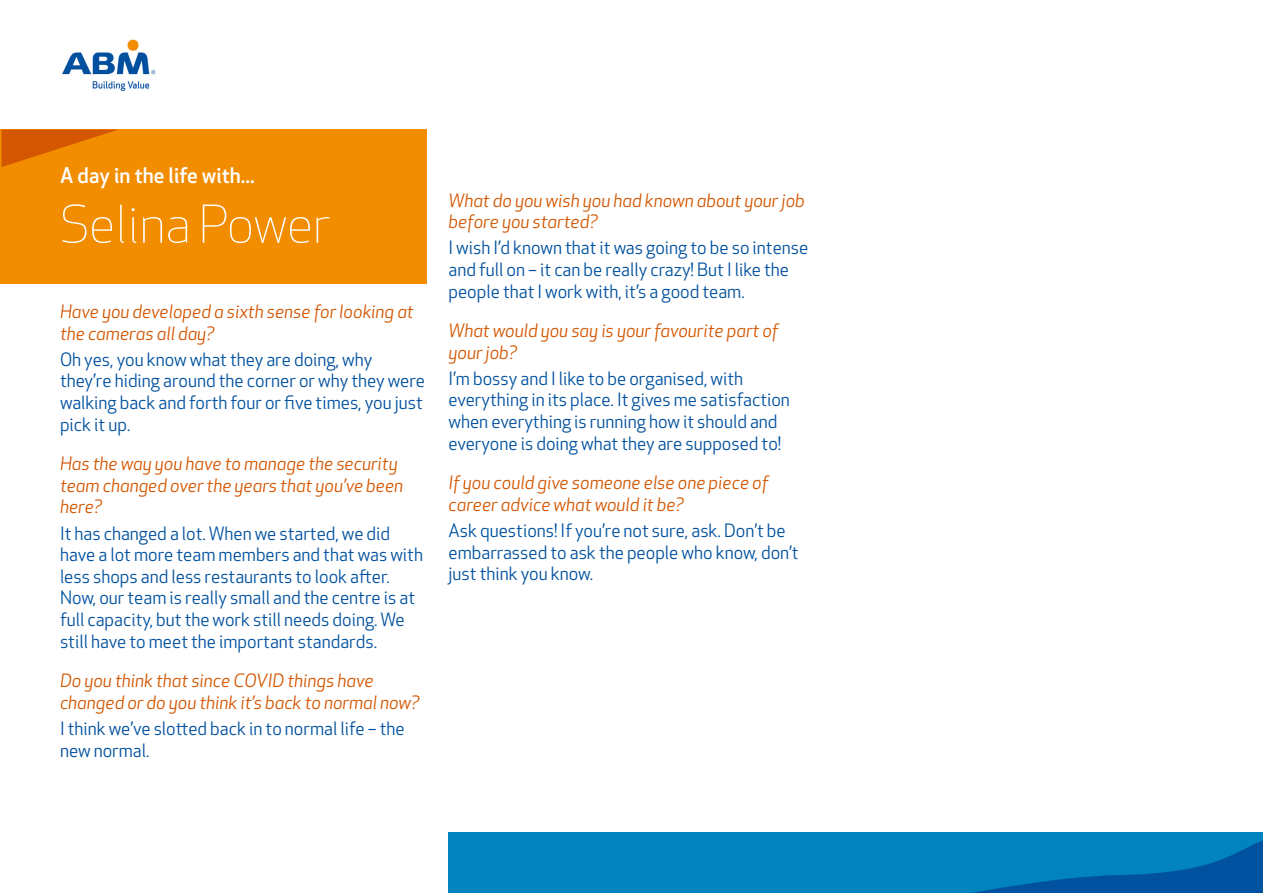
<style>
.page{position:relative;width:1263px;height:893px;background:#fff}
.page>*{position:absolute;margin:0;border:0;box-sizing:border-box;transform-origin:0 0}
.t1{font:300 51px "Apex New";color:#fff}
.t2{font:500 21px "Apex New";color:#fff}
.t3{font:18px/21.6px "Apex New";color:#00519f}
.t4{font:italic 18px/21.6px "Apex New";color:#d55601}
</style>
<div class="page">
<div style="left:0;top:130px;width:426px;height:154px;background:#f28d00"></div>
<div style="left:448px;top:833px;width:815px;height:60px;background:#0083be"></div>
<svg style="left:2px;top:130px;width:115px;height:37px"></svg>
<svg style="left:973px;top:840px;width:290px;height:53px"></svg>
<img style="left:62px;top:39px;width:94px;height:52px">
<p class="t2" style="left:60px;top:161px;width:196px">A day in the life with...</p>
<h1 class="t1" style="left:60px;top:193px;width:273px">Selina Power</h1>
<p class="t4" style="left:60px;top:301px;width:355px">Have you developed a sixth sense for looking at the cameras all day?</p>
<p class="t3" style="left:60px;top:349px;width:367px">Oh yes, you know what they are doing, why they’re hiding around the corner or why they were walking back and forth four or five times, you just pick it up.</p>
<p class="t4" style="left:60px;top:453px;width:345px">Has the way you have to manage the security team changed over the years that you’ve been here?</p>
<p class="t3" style="left:60px;top:522px;width:364px">It has changed a lot. When we started, we did have a lot more team members and that was with less shops and less restaurants to look after.<br>Now, our team is really small and the centre is at full capacity, but the work still needs doing. We still have to meet the important standards.</p>
<p class="t4" style="left:60px;top:670px;width:361px">Do you think that since COVID things have changed or do you think it’s back to normal now?</p>
<p class="t3" style="left:60px;top:718px;width:346px">I think we’ve slotted back in to normal life – the new normal.</p>
<p class="t4" style="left:448px;top:189px;width:358px">What do you wish you had known about your job before you started?</p>
<p class="t3" style="left:448px;top:237px;width:361px">I wish I’d known that it was going to be so intense and full on – it can be really crazy! But I like the people that I work with, it’s a good team.</p>
<p class="t4" style="left:448px;top:320px;width:332px">What would you say is your favourite part of your job?</p>
<p class="t3" style="left:448px;top:368px;width:343px">I’m bossy and I like to be organised, with everything in its place. It gives me satisfaction when everything is running how it should and everyone is doing what they are supposed to!</p>
<p class="t4" style="left:448px;top:472px;width:322px">If you could give someone else one piece of career advice what would it be?</p>
<p class="t3" style="left:448px;top:520px;width:352px">Ask questions! If you’re not sure, ask. Don’t be embarrassed to ask the people who know, don’t just think you know.</p>
</div>
